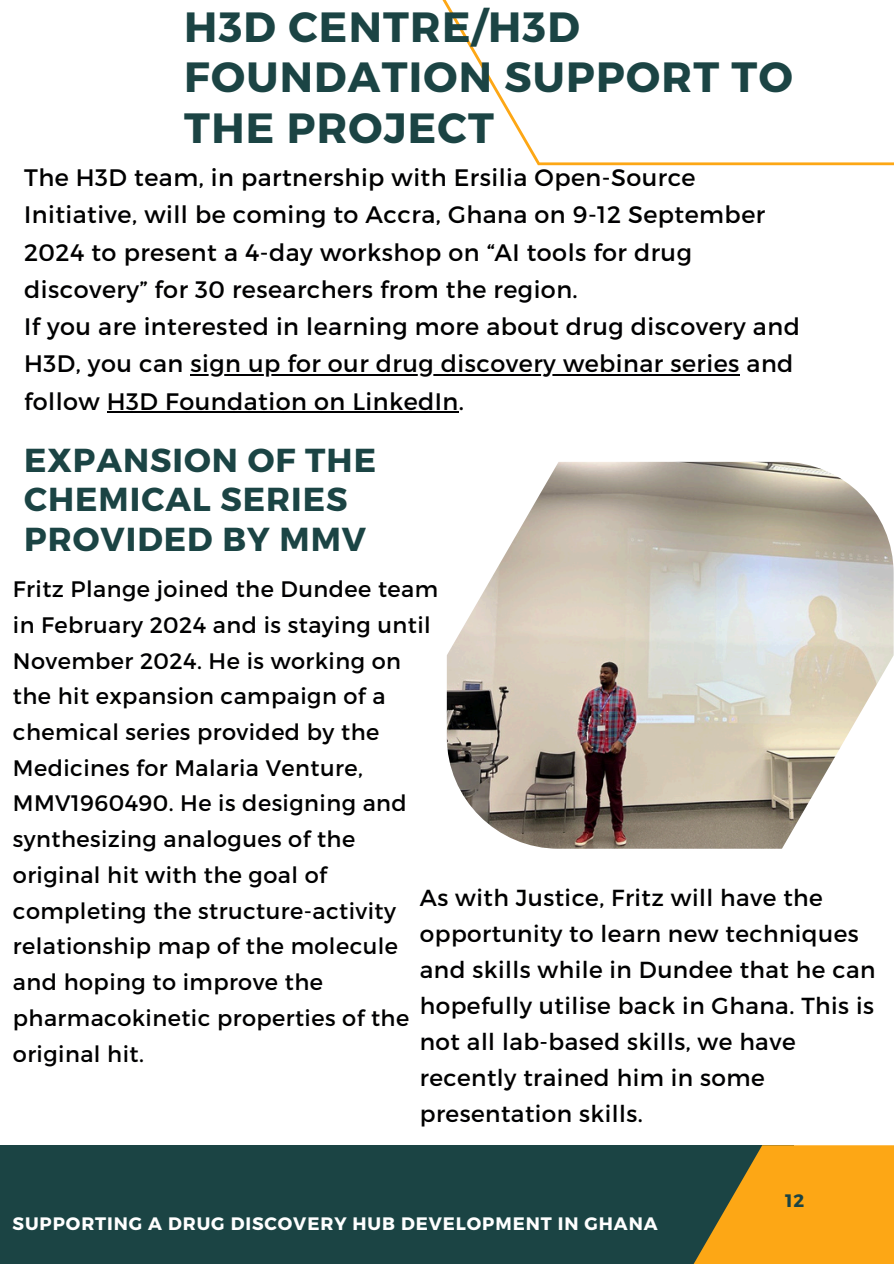
<style>
.page{position:relative;width:894px;height:1264px;background:#fff}
.page>*{position:absolute;margin:0;border:0;box-sizing:border-box;transform-origin:0 0}
.t1{font:700 42.3px/50.4px "Montserrat";letter-spacing:.03em;color:#1b4444}
.t2{font:700 33.15px/39.3px "Montserrat";letter-spacing:.03em;color:#1b4444}
.t3{font:23.85px/37.2px "Montserrat";letter-spacing:.02em;color:#000001}
.t4{font:23.25px/36px "Montserrat";letter-spacing:.02em;color:#000001}
.t5{font:22.35px/35.7px "Montserrat";letter-spacing:.02em;color:#000001}
.t6{font:700 18px "Montserrat";letter-spacing:.05em;color:#fff}
.t7{font:700 18px "Montserrat";color:#1b4444}
</style>
<div class="page">
<div style="left:0;top:1145px;width:794px;height:118px;background:#1b4444"></div>
<svg style="left:694px;top:1145px;width:199px;height:118px"></svg>
<svg style="left:442px;top:0;width:451px;height:165px"></svg>
<img style="left:446px;top:462px;width:447px;height:386px">
<hr style="left:190px;top:374px;width:549px;height:1px;background:#000001">
<hr style="left:107px;top:411px;width:352px;height:1px;background:#000001">
<p class="t1" style="left:184px;top:0;width:610px">H3D CENTRE/H3D<br>FOUNDATION SUPPORT TO<br>THE PROJECT</p>
<h3 class="t3" style="left:24px;top:158px;width:777px">The H3D team, in partnership with Ersilia Open-Source Initiative, will be coming to Accra, Ghana on 9-12 September 2024 to present a 4-day workshop on “AI tools for drug discovery” for 30 researchers from the region.<br>If you are interested in learning more about drug discovery and H3D, you can sign up for our drug discovery webinar series and</h3>
<h2 class="t3" style="left:24px;top:381px;width:441px">follow H3D Foundation on LinkedIn.</h2>
<h3 class="t2" style="left:24px;top:438px;width:353px">EXPANSION OF THE<br>CHEMICAL SERIES<br>PROVIDED BY MMV</h3>
<h3 class="t5" style="left:13px;top:570px;width:426px">Fritz Plange joined the Dundee team in February 2024 and is staying until<br>November 2024. He is working on the hit expansion campaign of a chemical series provided by the<br>Medicines for Malaria Venture,<br>MMV1960490. He is designing and synthesizing analogues of the original hit with the goal of completing the structure-activity relationship map of the molecule and hoping to improve the pharmacokinetic properties of the original hit.</h3>
<p class="t4" style="left:419px;top:878px;width:457px">As with Justice, Fritz will have the opportunity to learn new techniques and skills while in Dundee that he can hopefully utilise back in Ghana. This is not all lab-based skills, we have recently trained him in some presentation skills.</p>
<p class="t6" style="left:13px;top:1211px;width:646px">SUPPORTING A DRUG DISCOVERY HUB DEVELOPMENT IN GHANA</p>
<p class="t7" style="left:784px;top:1189px;width:21px">12</p>
</div>
